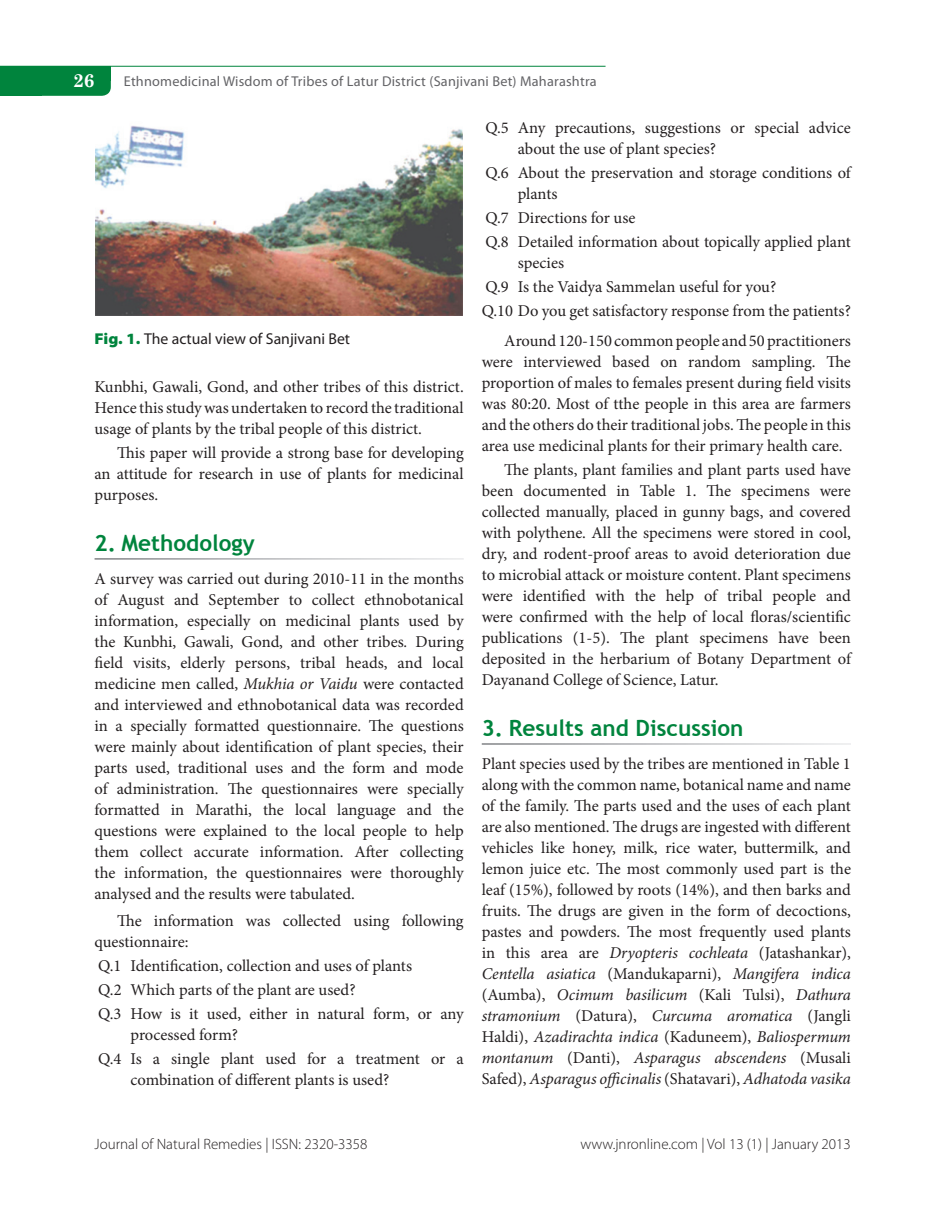
<style>
.page{position:relative;width:932px;height:1215px;background:#fff}
.page>*{position:absolute;margin:0;border:0;box-sizing:border-box;transform-origin:0 0}
.t1{font:700 22.5px "Trebuchet MS";color:#00843d}
.t2{font:700 18.75px "Century Schoolbook";color:#fff}
.t3{font:16.5px/21px "Minion Pro";color:#231f20}
.t4{font:15.75px "Myriad Pro";color:#231f20}
.t5{font:300 15px "Myriad Pro";color:#231f20}
.t6{font:14.25px "Myriad Pro";letter-spacing:.015em;color:#636366}
.s1{font-weight:900;font-stretch:semi-expanded;color:#00843d}
.s2{font-style:italic}
</style>
<div class="page">
<div style="left:0;top:66px;width:111px;height:30px;background:#00843d;border-radius:9px"></div>
<div style="left:0;top:66px;width:111px;height:15px;background:#00843d"></div>
<div style="left:0;top:81px;width:41px;height:15px;background:#00843d"></div>
<hr style="left:0;top:66px;width:605px;height:1px;background:#00843d">
<img style="left:95px;top:125px;width:368px;height:191px">
<p class="t2" style="left:73px;top:68px;width:23px">26</p>
<p class="t6" style="left:124px;top:76px;width:474px">Ethnomedicinal Wisdom of Tribes of Latur District (Sanjivani Bet) Maharashtra</p>
<p class="t4" style="left:94px;top:332px;width:257px"><span class="s1">Fig. 1.</span> The actual view of Sanjivani Bet</p>
<p class="t3" style="left:94px;top:378px;width:371px;text-align:justify">Kunbhi, Gawali, Gond, and other tribes of this district.<br>Hence this study was undertaken to record the traditional usage of plants by the tribal people of this district.</p>
<p class="t3" style="left:94px;top:444px;width:370px;text-align:justify;text-indent:22px">This paper will provide a strong base for developing an attitude for research in use of plants for medicinal purposes.</p>
<h1 class="t1" style="left:94px;top:530px;width:162px">2. Methodology</h1>
<p class="t3" style="left:94px;top:569px;width:371px;text-align:justify">A survey was carried out during 2010-11 in the months of August and September to collect ethnobotanical information, especially on medicinal plants used by the Kunbhi, Gawali, Gond, and other tribes<span class="s2">.</span> During field visits, elderly persons, tribal heads, and local medicine men called, <span class="s2">Mukhia or Vaidu</span> were contacted and interviewed and ethnobotanical data was recorded in a specially formatted questionnaire. The questions were mainly about identification of plant species, their parts used, traditional uses and the form and mode of administration. The questionnaires were specially formatted in Marathi, the local language and the questions were explained to the local people to help them collect accurate information. After collecting the information, the questionnaires were thoroughly analysed and the results were tabulated.</p>
<p class="t3" style="left:94px;top:911px;width:370px;text-indent:22px">The information was collected using following questionnaire:</p>
<p class="t3" style="left:98px;top:955px;width:367px;line-height:24px">Q.1 Identification, collection and uses of plants<br>Q.2 Which parts of the plant are used?<br>Q.3 How is it used, either in natural form, or any</p>
<p class="t3" style="left:98px;top:1024px;width:367px;line-height:24px;text-indent:32px">processed form?<br>Q.4 Is a single plant used for a treatment or a</p>
<p class="t3" style="left:130px;top:1070px;width:260px">combination of different plants is used?</p>
<p class="t3" style="left:517px;top:119px;width:334px;text-indent:-32px">Q.5 Any precautions, suggestions or special advice about the use of plant species?</p>
<p class="t3" style="left:517px;top:164px;width:334px;text-indent:-32px">Q.6 About the preservation and storage conditions of plants</p>
<p class="t3" style="left:485px;top:208px;width:367px;line-height:24px">Q.7 Directions for use<br>Q.8 Detailed information about topically applied plant</p>
<p class="t3" style="left:482px;top:253px;width:370px;line-height:24px;text-indent:36px">species<br>Q.9 Is the Vaidya Sammelan useful for you?<br>Q.10 Do you get satisfactory response from the patients?</p>
<p class="t3" style="left:482px;top:332px;width:371px;text-align:justify;text-indent:22px">Around 120-150 common people and 50 practitioners were interviewed based on random sampling. The proportion of males to females present during field visits was 80:20. Most of tthe people in this area are farmers and the others do their traditional jobs. The people in this area use medicinal plants for their primary health care.</p>
<p class="t3" style="left:482px;top:461px;width:371px;text-align:justify;text-indent:22px">The plants, plant families and plant parts used have been documented in Table 1. The specimens were collected manually, placed in gunny bags, and covered with polythene. All the specimens were stored in cool, dry, and rodent-proof areas to avoid deterioration due to microbial attack or moisture content. Plant specimens were identified with the help of tribal people and were confirmed with the help of local floras/scientific publications (1-5). The plant specimens have been deposited in the herbarium of Botany Department of Dayanand College of Science, Latur.</p>
<h1 class="t1" style="left:482px;top:715px;width:263px">3. Results and Discussion</h1>
<p class="t3" style="left:482px;top:754px;width:371px;text-align:justify">Plant species used by the tribes are mentioned in Table 1 along with the common name, botanical name and name of the family. The parts used and the uses of each plant are also mentioned. The drugs are ingested with different vehicles like honey, milk, rice water, buttermilk, and lemon juice etc. The most commonly used part is the leaf (15%), followed by roots (14%), and then barks and fruits. The drugs are given in the form of decoctions, pastes and powders. The most frequently used plants in this area are <span class="s2">Dryopteris cochleata</span> (Jatashankar), <span class="s2">Centella asiatica</span> (Mandukaparni), <span class="s2">Mangifera indica </span>(Aumba), <span class="s2">Ocimum basilicum</span> (Kali Tulsi), <span class="s2">Dathura stramonium</span> (Datura), <span class="s2">Curcuma aromatica</span> (Jangli Haldi), <span class="s2">Azadirachta indica</span> (Kaduneem), <span class="s2">Baliospermum montanum</span> (Danti), <span class="s2">Asparagus abscendens</span> (Musali Safed), <span class="s2">Asparagus officinalis</span> (Shatavari), <span class="s2">Adhatoda vasika</span></p>
<p class="t5" style="left:94px;top:1138px;width:274px">Journal of Natural Remedies | ISSN: 2320-3358</p>
<p class="t5" style="left:580px;top:1138px;width:272px">www.jnronline.com | Vol 13 (1) | January 2013</p>
</div>
